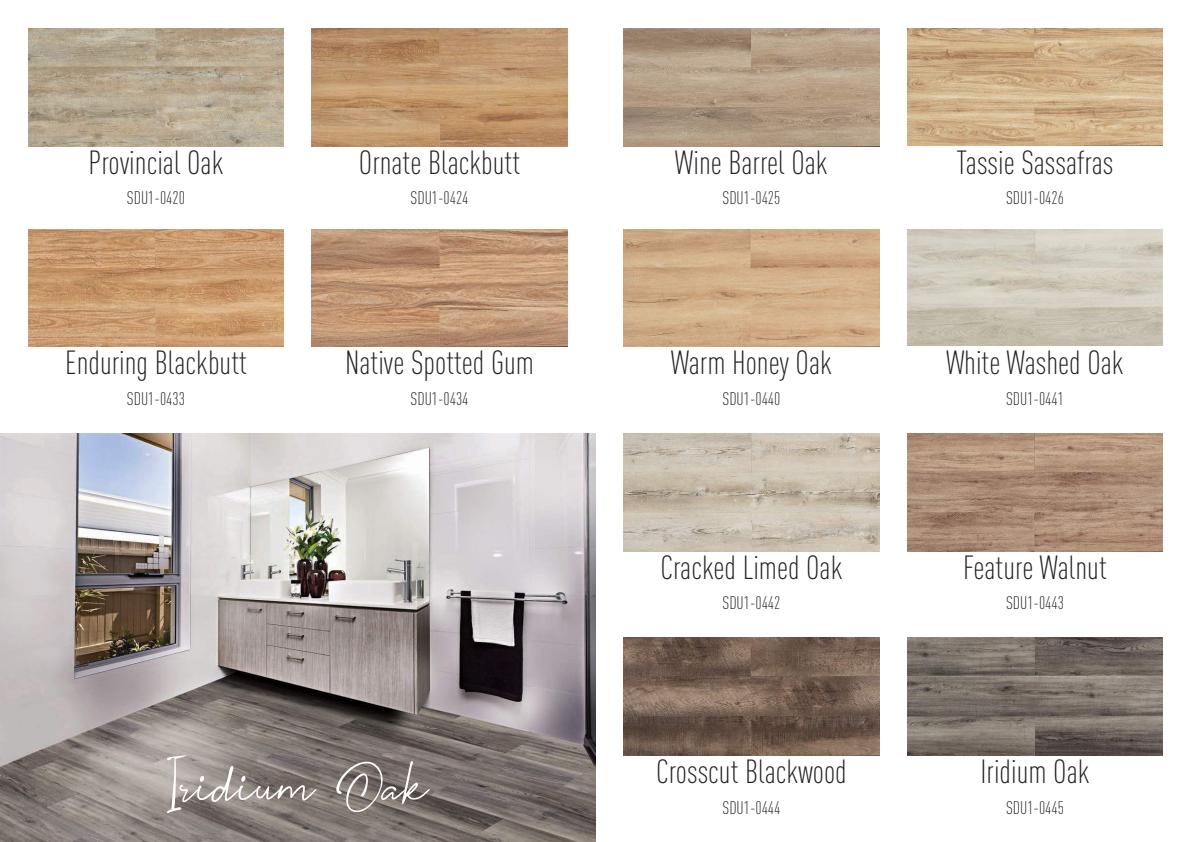
<style>
.page{position:relative;width:1191px;height:842px;background:#fff}
.page>*{position:absolute;margin:0;border:0;box-sizing:border-box;transform-origin:0 0}
.t1{font:70px "Safiar Signature";color:#fff}
.t2{font:300 condensed 33px "DIN Pro";color:#221f1f}
.t3{font:300 condensed 18px "DIN Pro";color:#221f1f}
</style>
<div class="page">
<img style="left:0;top:433px;width:595px;height:409px">
<img style="left:624px;top:28px;width:255px;height:118px">
<img style="left:907px;top:28px;width:255px;height:118px">
<img style="left:624px;top:229px;width:255px;height:118px">
<img style="left:907px;top:229px;width:255px;height:117px">
<img style="left:624px;top:433px;width:255px;height:118px">
<img style="left:907px;top:433px;width:255px;height:118px">
<img style="left:624px;top:638px;width:255px;height:117px">
<img style="left:907px;top:638px;width:255px;height:117px">
<img style="left:28px;top:28px;width:255px;height:118px">
<img style="left:312px;top:28px;width:255px;height:118px">
<img style="left:28px;top:229px;width:255px;height:118px">
<img style="left:312px;top:229px;width:255px;height:118px">
<p class="t2" style="left:88px;top:150px;width:137px">Provincial Oak</p>
<p class="t3" style="left:127px;top:191px;width:59px">SDU1-0420</p>
<p class="t2" style="left:65px;top:350px;width:183px">Enduring Blackbutt</p>
<p class="t3" style="left:127px;top:392px;width:59px">SDU1-0433</p>
<p class="t2" style="left:359px;top:150px;width:163px">Ornate Blackbutt</p>
<p class="t3" style="left:410px;top:191px;width:59px">SDU1-0424</p>
<p class="t2" style="left:345px;top:350px;width:190px">Native Spotted Gum</p>
<p class="t3" style="left:410px;top:392px;width:59px">SDU1-0434</p>
<h1 class="t1" style="left:167px;top:735px;width:263px">Iridium Oak</h1>
<p class="t2" style="left:675px;top:150px;width:154px">Wine Barrel Oak</p>
<p class="t3" style="left:722px;top:191px;width:59px">SDU1-0425</p>
<p class="t2" style="left:671px;top:350px;width:162px">Warm Honey Oak</p>
<p class="t3" style="left:722px;top:392px;width:59px">SDU1-0440</p>
<p class="t2" style="left:660px;top:555px;width:184px">Cracked Limed Oak</p>
<p class="t3" style="left:722px;top:596px;width:59px">SDU1-0442</p>
<p class="t2" style="left:656px;top:759px;width:192px">Crosscut Blackwood</p>
<p class="t3" style="left:722px;top:801px;width:59px">SDU1-0444</p>
<p class="t2" style="left:956px;top:150px;width:158px">Tassie Sassafras</p>
<p class="t3" style="left:1006px;top:191px;width:59px">SDU1-0426</p>
<p class="t2" style="left:946px;top:350px;width:179px">White Washed Oak</p>
<p class="t3" style="left:1006px;top:392px;width:59px">SDU1-0441</p>
<p class="t2" style="left:963px;top:555px;width:145px">Feature Walnut</p>
<p class="t3" style="left:1006px;top:596px;width:59px">SDU1-0443</p>
<p class="t2" style="left:980px;top:759px;width:111px">Iridium Oak</p>
<p class="t3" style="left:1006px;top:801px;width:59px">SDU1-0445</p>
</div>
